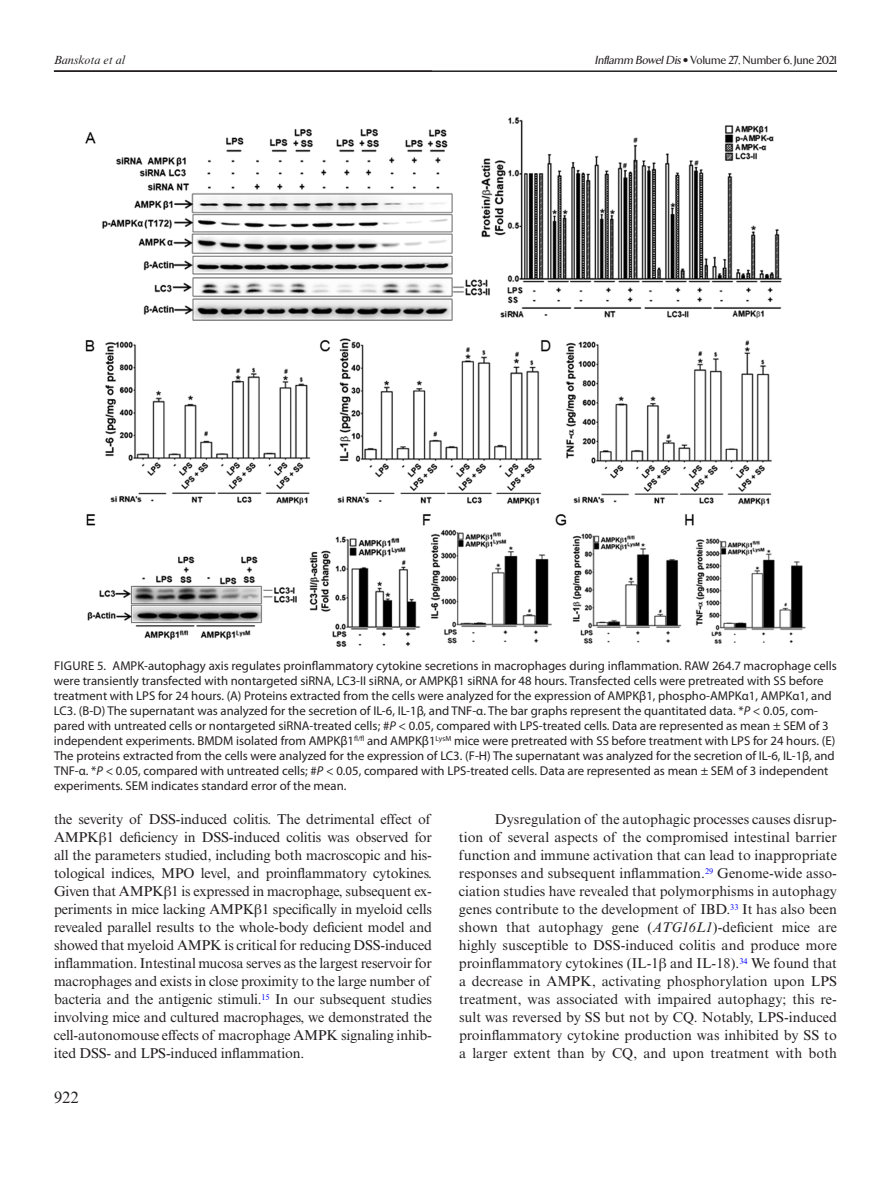
<style>
.page{position:relative;width:891px;height:1188px;background:#fff}
.page>*{position:absolute;margin:0;border:0;box-sizing:border-box;transform-origin:0 0}
.t1{font:16.5px "Times New Roman MT Std";color:#231f20}
.t2{font:14.25px/18px "Times New Roman MT Std";letter-spacing:-.01em;color:#231f20;text-align:justify}
.t3{font:12.75px/15px "Myriad Pro";color:#231f20}
.t4{font:500 12px "TF Arrow";color:#231f20}
.t5{font:italic 12px "Times New Roman MT Std";color:#231f20}
.s1{font-style:italic}
.s2{font-family:"Gandhari Unicode"}
</style>
<div class="page">
<hr style="left:54px;top:70px;width:783px;height:2px;background:#231f20">
<img style="left:86px;top:117px;width:720px;height:529px">
<p class="t5" style="left:54px;top:54px;width:73px">Banskota et al</p>
<p class="t4" style="left:595px;top:54px;width:244px"><span class="s1">Inflamm BowelDis</span>• Volume 27, Number 6, June 2021</p>
<p class="t3" style="left:54px;top:658px;width:784px">FIGURE 5. AMPK-autophagy axis regulates proinflammatory cytokine secretions in macrophages during inflammation. RAW 264.7 macrophage cells were transiently transfected with nontargeted siRNA, LC3-II siRNA, or AMPKβ1 siRNA for 48 hours. Transfected cells were pretreated with SS before treatment with LPS for 24 hours. (A) Proteins extracted from the cells were analyzed for the expression of AMPKβ1, phospho-AMPKα1, AMPKα1, and LC3. (B-D) The supernatant was analyzed for the secretion of IL-6, IL-1β, and TNF-α. The bar graphs represent the quantitated data. *<span class="s1">P</span> &lt; 0.05, com&shy;pared with untreated cells or nontargeted siRNA-treated cells; #<span class="s1">P</span> &lt; 0.05, compared with LPS-treated cells. Data are represented as mean ± SEM of 3 independent experiments. BMDM isolated from AMPKβ1<sup>fl/fl</sup> and AMPKβ1<sup>LysM</sup> mice were pretreated with SS before treatment with LPS for 24 hours. (E)<br>The proteins extracted from the cells were analyzed for the expression of LC3. (F-H) The supernatant was analyzed for the secretion of IL-6, IL-1β, and TNF-α. *<span class="s1">P</span> &lt; 0.05, compared with untreated cells; #<span class="s1">P</span> &lt; 0.05, compared with LPS-treated cells. Data are represented as mean ± SEM of 3 independent experiments. SEM indicates standard error of the mean.</p>
<p class="t2" style="left:54px;top:810px;width:380px">the severity of DSS-induced colitis. The detrimental effect of AMPK<span class="s2">β</span>1 deficiency in DSS-induced colitis was observed for all the parameters studied, including both macroscopic and his&shy;tological indices, MPO level, and proinflammatory cytokines.<br>Given that AMPK<span class="s2">β</span>1 is expressed in macrophage, subsequent ex&shy;periments in mice lacking AMPK<span class="s2">β</span>1 specifically in myeloid cells revealed parallel results to the whole-body deficient model and showed that myeloid AMPK is critical for reducing DSS-induced inflammation. Intestinal mucosa serves as the largest reservoir for macrophages and exists in close proximity to the large number of bacteria and the antigenic stimuli.<sup>15</sup> In our subsequent studies involving mice and cultured macrophages, we demonstrated the cell-autonomouse effects of macrophage AMPK signaling inhib&shy;ited DSS- and LPS-induced inflammation.</p>
<p class="t2" style="left:459px;top:810px;width:380px;text-indent:36px">Dysregulation of the autophagic processes causes disrup&shy;tion of several aspects of the compromised intestinal barrier function and immune activation that can lead to inappropriate responses and subsequent inflammation.<sup>29</sup> Genome-wide asso&shy;ciation studies have revealed that polymorphisms in autophagy genes contribute to the development of IBD.<sup>33</sup> It has also been shown that autophagy gene (<span class="s1">ATG16L1</span>)-deficient mice are highly susceptible to DSS-induced colitis and produce more proinflammatory cytokines (IL-1<span class="s2">β</span> and IL-18).<sup>34</sup> We found that a decrease in AMPK, activating phosphorylation upon LPS treatment, was associated with impaired autophagy; this re&shy;sult was reversed by SS but not by CQ. Notably, LPS-induced proinflammatory cytokine production was inhibited by SS to a larger extent than by CQ, and upon treatment with both</p>
<p class="t1" style="left:54px;top:1088px;width:26px">922</p>
</div>
